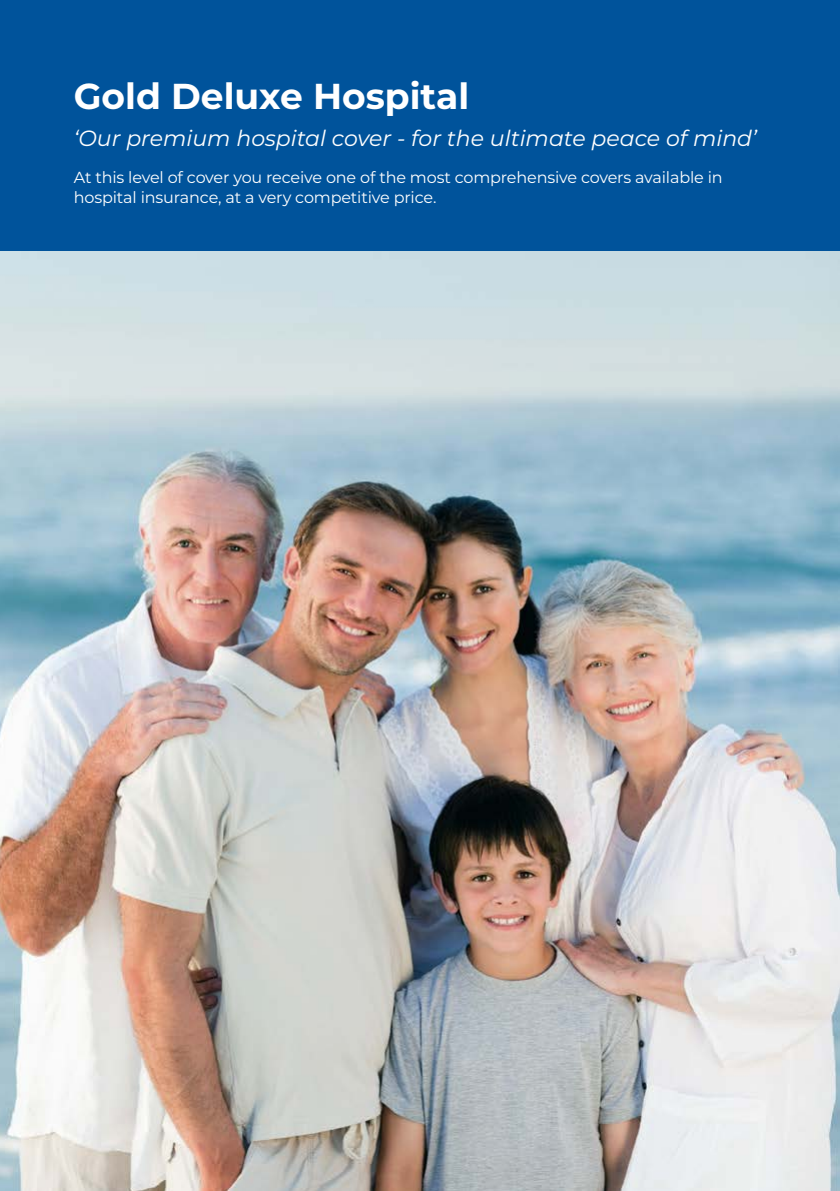
<style>
.page{position:relative;width:840px;height:1191px;background:#fff}
.page>*{position:absolute;margin:0;border:0;box-sizing:border-box;transform-origin:0 0}
.t1{font:700 36px "Montserrat";color:#fff}
.t2{font:italic 22px "Montserrat";color:#fff}
.t3{font:16px/20px "Montserrat";letter-spacing:-.01em;color:#fff}
</style>
<div class="page">
<img style="left:0;top:250px;width:839px;height:941px">
<div style="left:0;top:0;width:839px;height:250px;background:#00539b"></div>
<h1 class="t1" style="left:74px;top:70px;width:397px">Gold Deluxe Hospital</h1>
<h2 class="t2" style="left:74px;top:123px;width:684px">‘Our premium hospital cover - for the ultimate peace of mind’</h2>
<p class="t3" style="left:74px;top:167px;width:650px">At this level of cover you receive one of the most comprehensive covers available in hospital insurance, at a very competitive price.</p>
</div>
